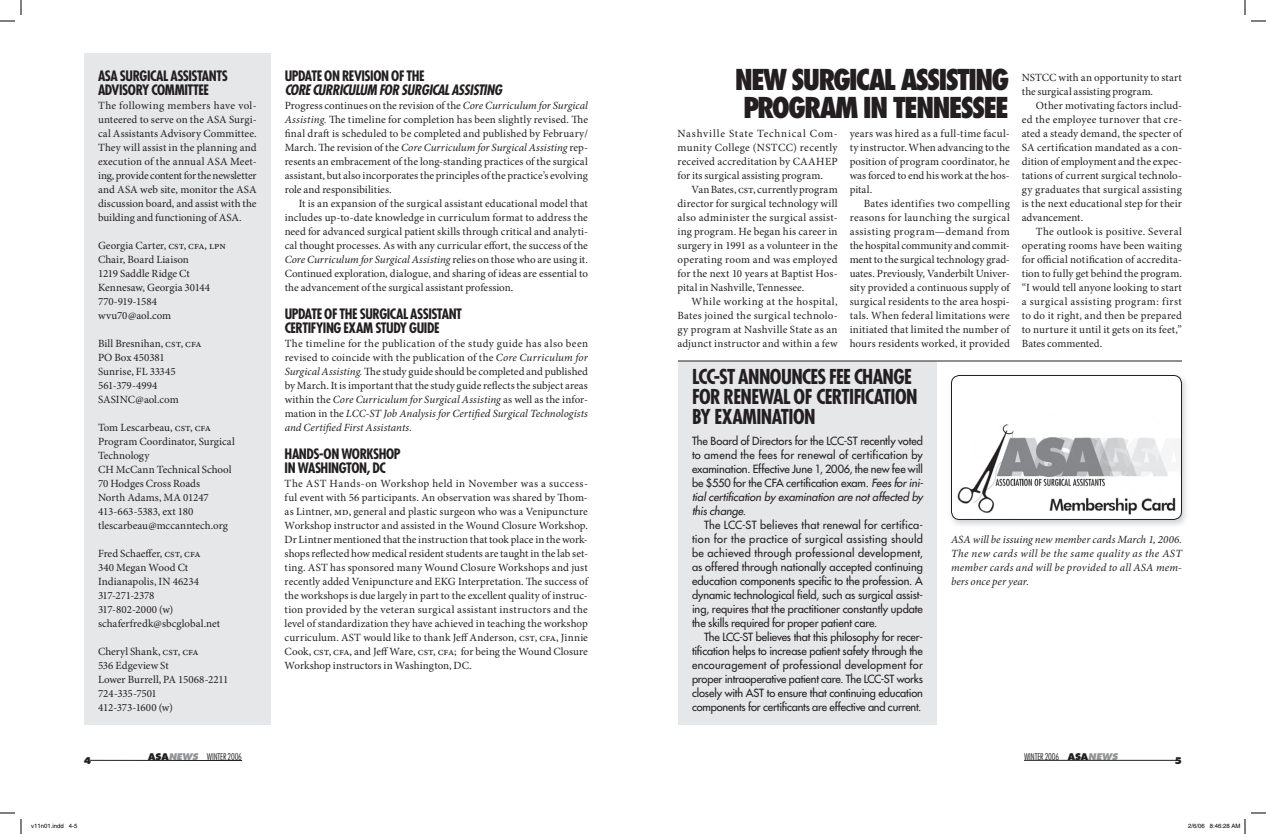
<style>
.page{position:relative;width:1266px;height:834px;background:#fff}
.page>*{position:absolute;margin:0;border:0;box-sizing:border-box;transform-origin:0 0}
.t1{font:800 condensed 28px/28px "Futura";letter-spacing:-.07em;color:#231f20}
.t2{font:700 condensed 20px/20px "Futura";letter-spacing:-.03em;color:#231f20}
.t3{font:700 condensed 14px/14px "Futura";letter-spacing:-.03em;color:#231f20}
.t4{font:italic 700 condensed 14px "Futura";letter-spacing:-.035em;color:#231f20}
.t5{font:11px/14px "Minion Pro";letter-spacing:.005em;color:#231f20;text-align:justify}
.t6{font:11px/14px "Futura";letter-spacing:-.01em;color:#231f20;text-align:justify}
.t7{font:italic 11px/14px "Minion Pro";letter-spacing:.015em;color:#231f20;text-align:justify}
.t8{font:300 condensed 9px "Futura";letter-spacing:-.015em;color:#231f20}
.t9{font:800 9px "Futura";color:#231f20}
.t10{font:6px "Helvetica";color:#000}
.s1{font-style:italic}
.s2{font-weight:800;font-stretch:normal}
.s3{font-weight:800;font-style:italic;font-stretch:normal;color:#939598}
</style>
<div class="page">
<hr style="left:90px;top:760px;width:152px;height:1px;background:#231f20">
<hr style="left:1024px;top:760px;width:153px;height:1px;background:#231f20">
<div style="left:84px;top:53px;width:187px;height:672px;background:#e6e7e9"></div>
<div style="left:678px;top:361px;width:259px;height:364px;background:#e6e7e9"></div>
<img style="left:952px;top:376px;width:229px;height:143px">
<div style="left:951px;top:375px;width:231px;height:145px;border:1px solid #231f20;border-radius:8px"></div>
<hr style="left:678px;top:361px;width:504px;height:1px;background:#231f20">
<svg style="left:0;top:0;width:22px;height:22px"></svg>
<svg style="left:0;top:812px;width:22px;height:22px"></svg>
<svg style="left:1244px;top:0;width:22px;height:22px"></svg>
<svg style="left:1244px;top:812px;width:22px;height:22px"></svg>
<p class="t3" style="left:98px;top:69px;width:132px">ASA SURGICAL ASSISTANTS<br>ADVISORY COMMITTEE</p>
<p class="t5" style="left:98px;top:99px;width:160px">The following members have vol&shy;unteered to serve on the ASA Surgi&shy;cal Assistants Advisory Committee.<br>They will assist in the planning and execution of the annual ASA Meet&shy;ing, provide content for the newsletter and ASA web site, monitor the ASA discussion board, and assist with the building and functioning of ASA.</p>
<p class="t5" style="left:98px;top:239px;width:129px;text-align:left">Georgia Carter, CST, CFA, LPN<br>Chair, Board Liaison<br>1219 Saddle Ridge Ct<br>Kennesaw, Georgia 30144<br>770-919-1584 wvu70@aol.com</p>
<p class="t5" style="left:98px;top:337px;width:105px;text-align:left">Bill Bresnihan, CST, CFA<br>PO Box 450381<br>Sunrise, FL 33345<br>561-379-4994<br>SASINC@aol.com</p>
<p class="t5" style="left:98px;top:421px;width:138px;text-align:left">Tom Lescarbeau, CST, CFA<br>Program Coordinator, Surgical<br>Technology<br>CH McCann Technical School<br>70 Hodges Cross Roads<br>North Adams, MA 01247<br>413-663-5383, ext 180 tlescarbeau@mccanntech.org</p>
<p class="t5" style="left:98px;top:547px;width:124px;text-align:left">Fred Schaeffer, CST, CFA<br>340 Megan Wood Ct<br>Indianapolis, IN 46234<br>317-271-2378<br>317-802-2000 (w) schaferfredk@sbcglobal.net</p>
<p class="t5" style="left:98px;top:645px;width:132px;text-align:left">Cheryl Shank, CST, CFA<br>536 Edgeview St<br>Lower Burrell, PA 15068-2211<br>724-335-7501<br>412-373-1600 (w)</p>
<p class="t3" style="left:285px;top:69px;width:142px">UPDATE ON REVISION OF THE</p>
<p class="t4" style="left:285px;top:81px;width:219px">CORE CURRICULUM FOR SURGICAL ASSISTING</p>
<p class="t5" style="left:285px;top:99px;width:305px">Progress continues on the revision of the <span class="s1">Core Curriculum for Surgical Assisting.</span> The timeline for completion has been slightly revised. The final draft is scheduled to be completed and published by February/ March. The revision of the <span class="s1">Core Curriculum for Surgical Assisting</span> rep&shy;resents an embracement of the long-standing practices of the surgical assistant, but also incorporates the principles of the practice’s evolving role and responsibilities.</p>
<p class="t5" style="left:285px;top:197px;width:305px;text-indent:14px">It is an expansion of the surgical assistant educational model that includes up-to-date knowledge in curriculum format to address the need for advanced surgical patient skills through critical and analyti&shy;cal thought processes. As with any curricular effort, the success of the <span class="s1">Core Curriculum for Surgical Assisting</span> relies on those who are using it.<br>Continued exploration, dialogue, and sharing of ideas are essential to the advancement of the surgical assistant profession.</p>
<p class="t3" style="left:285px;top:307px;width:179px">UPDATE OF THE SURGICAL ASSISTANT<br>CERTIFYING EXAM STUDY GUIDE</p>
<p class="t5" style="left:285px;top:337px;width:305px">The timeline for the publication of the study guide has also been revised to coincide with the publication of the <span class="s1">Core Curriculum for Surgical Assisting.</span> The study guide should be completed and published by March. It is important that the study guide reflects the subject areas within the <span class="s1">Core Curriculum for Surgical Assisting</span> as well as the infor&shy;mation in the <span class="s1">LCC-ST Job Analysis for Certified Surgical Technologists and Certified First Assistants.</span></p>
<p class="t3" style="left:285px;top:447px;width:118px">HANDS-ON WORKSHOP<br>IN WASHINGTON, DC</p>
<p class="t5" style="left:285px;top:477px;width:305px">The AST Hands-on Workshop held in November was a success&shy;ful event with 56 participants. An observation was shared by Thom&shy;as Lintner, MD, general and plastic surgeon who was a Venipuncture Workshop instructor and assisted in the Wound Closure Workshop.<br>Dr Lintner mentioned that the instruction that took place in the work&shy;shops reflected how medical resident students are taught in the lab set&shy;ting. AST has sponsored many Wound Closure Workshops and just recently added Venipuncture and EKG Interpretation. The success of the workshops is due largely in part to the excellent quality of instruc&shy;tion provided by the veteran surgical assistant instructors and the level of standardization they have achieved in teaching the workshop curriculum. AST would like to thank Jeff Anderson, CST, CFA, Jinnie Cook, CST, CFA, and Jeff Ware, CST, CFA; for being the Wound Closure Workshop instructors in Washington, DC.</p>
<h1 class="t1" style="left:735px;top:65px;width:276px">NEW SURGICAL ASSISTING<br>PROGRAM IN TENNESSEE</h1>
<p class="t5" style="left:678px;top:127px;width:162px">Nashville State Technical Com&shy;munity College (NSTCC) recently received accreditation by CAAHEP for its surgical assisting program.</p>
<p class="t5" style="left:678px;top:183px;width:162px;text-indent:14px">Van Bates, CST, currently program director for surgical technology will also administer the surgical assist&shy;ing program. He began his career in surgery in 1991 as a volunteer in the operating room and was employed for the next 10 years at Baptist Hos&shy;pital in Nashville, Tennessee.</p>
<p class="t5" style="left:678px;top:295px;width:162px;text-indent:14px">While working at the hospital, Bates joined the surgical technolo&shy;gy program at Nashville State as an adjunct instructor and within a few</p>
<p class="t5" style="left:850px;top:127px;width:162px">years was hired as a full-time facul&shy;ty instructor. When advancing to the position of program coordinator, he was forced to end his work at the hos&shy;pital.</p>
<p class="t5" style="left:850px;top:197px;width:162px;text-indent:14px">Bates identifies two compelling reasons for launching the surgical assisting program—demand from the hospital community and commit&shy;ment to the surgical technology grad&shy;uates. Previously, Vanderbilt Univer&shy;sity provided a continuous supply of surgical residents to the area hospi&shy;tals. When federal limitations were initiated that limited the number of hours residents worked, it provided</p>
<h2 class="t2" style="left:692px;top:366px;width:227px">LCC-ST ANNOUNCES FEE CHANGE<br>FOR RENEWAL OF CERTIFICATION<br>BY EXAMINATION</h2>
<p class="t5" style="left:1022px;top:71px;width:162px">NSTCC with an opportunity to start the surgical assisting program.</p>
<p class="t5" style="left:1022px;top:99px;width:162px;text-indent:14px">Other motivating factors includ&shy;ed the employee turnover that cre&shy;ated a steady demand, the specter of SA certification mandated as a con&shy;dition of employment and the expec&shy;tations of current surgical technolo&shy;gy graduates that surgical assisting is the next educational step for their advancement.</p>
<p class="t5" style="left:1022px;top:225px;width:162px;text-indent:14px">The outlook is positive. Several operating rooms have been waiting for official notification of accredita&shy;tion to fully get behind the program. “I would tell anyone looking to start a surgical assisting program: first to do it right, and then be prepared to nurture it until it gets on its feet,” Bates commented.</p>
<p class="t6" style="left:692px;top:434px;width:233px">The Board of Directors for the LCC-ST recently voted to amend the fees for renewal of certification by examination. Effective June 1, 2006, the new fee will be $550 for the CFA certification exam. <span class="s1">Fees for ini&shy;tial certification by examination are not affected by this change.</span></p>
<p class="t6" style="left:692px;top:518px;width:233px;text-indent:12px">The LCC-ST believes that renewal for certifica&shy;tion for the practice of surgical assisting should be achieved through professional development, as offered through nationally accepted continuing education components specific to the profession. A dynamic technological field, such as surgical assist&shy;ing, requires that the practitioner constantly update the skills required for proper patient care.</p>
<p class="t6" style="left:692px;top:630px;width:232px;text-indent:12px">The LCC-ST believes that this philosophy for recer&shy;tification helps to increase patient safety through the encouragement of professional development for proper intraoperative patient care. The LCC-ST works closely with AST to ensure that continuing education components for certificants are effective and current.</p>
<p class="t7" style="left:951px;top:533px;width:232px">ASA will be issuing new member cards March 1, 2006.<br>The new cards will be the same quality as the AST member cards and will be provided to all ASA mem&shy;bers once per year.</p>
<p class="t9" style="left:84px;top:755px;width:9px">4</p>
<p class="t8" style="left:148px;top:751px;width:95px"><span class="s2">ASA</span><span class="s3">NEWS</span> WINTER 2006</p>
<p class="t8" style="left:1024px;top:751px;width:95px">WINTER 2006 <span class="s2">ASA</span><span class="s3">NEWS</span></p>
<p class="t9" style="left:1175px;top:755px;width:9px">5</p>
<p class="t10" style="left:31px;top:822px;width:48px">v11n01.indd 4-5</p>
<p class="t10" style="left:1188px;top:822px;width:54px">2/6/06 8:46:28 AM</p>
</div>
